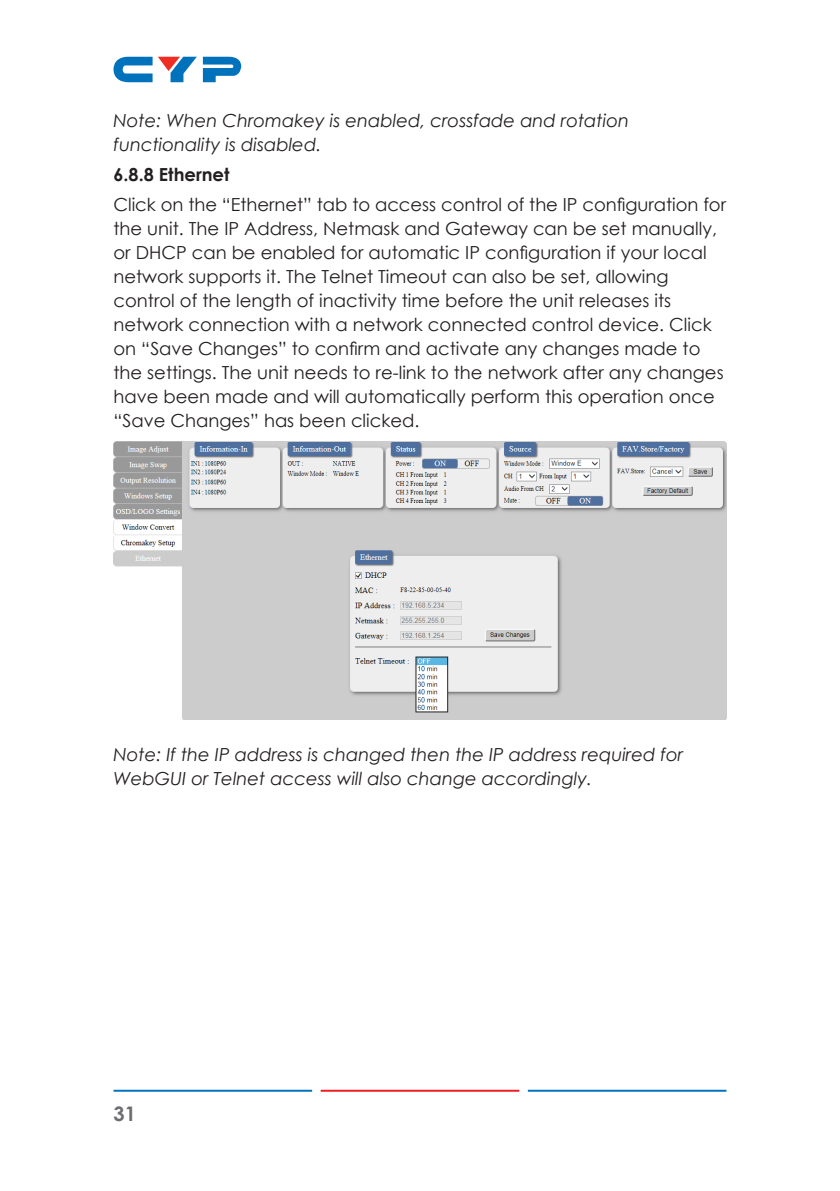
<style>
.page{position:relative;width:840px;height:1191px;background:#fff}
.page>*{position:absolute;margin:0;border:0;box-sizing:border-box;transform-origin:0 0}
.t1{font:700 20px "Century Gothic";color:#6c6d70}
.Paragraph{font:18px/24px "Century Gothic";color:#231f20}
.Paragraph_-_Note_Ita{font:italic 18px/24px "Century Gothic";color:#231f20}
.Sub_Sub_Header{font:700 18px "Century Gothic";color:#231f20}
</style>
<div class="page">
<hr style="left:113px;top:1089px;width:199px;height:2px;background:#0073bd">
<hr style="left:527px;top:1089px;width:199px;height:2px;background:#0072bc">
<hr style="left:320px;top:1089px;width:199px;height:2px;background:#ee1d23">
<svg style="left:203px;top:56px;width:38px;height:26px"></svg>
<svg style="left:158px;top:57px;width:39px;height:25px"></svg>
<svg style="left:113px;top:56px;width:39px;height:26px"></svg>
<img style="left:113px;top:441px;width:613px;height:278px">
<p class="Paragraph_-_Note_Ita" style="left:113px;top:108px;width:517px">Note: When Chromakey is enabled, crossfade and rotation functionality is disabled.</p>
<p class="Sub_Sub_Header" style="left:113px;top:161px;width:117px">6.8.8 Ethernet</p>
<p class="Paragraph" style="left:113px;top:192px;width:613px">Click on the “Ethernet” tab to access control of the IP configuration for the unit. The IP Address, Netmask and Gateway can be set manually, or DHCP can be enabled for automatic IP configuration if your local network supports it. The Telnet Timeout can also be set, allowing control of the length of inactivity time before the unit releases its network connection with a network connected control device. Click on “Save Changes” to confirm and activate any changes made to the settings. The unit needs to re-link to the network after any changes have been made and will automatically perform this operation once “Save Changes” has been clicked.</p>
<p class="Paragraph_-_Note_Ita" style="left:113px;top:742px;width:571px">Note: If the IP address is changed then the IP address required for<br>WebGUI or Telnet access will also change accordingly.</p>
<p class="t1" style="left:113px;top:1098px;width:24px">31</p>
</div>
